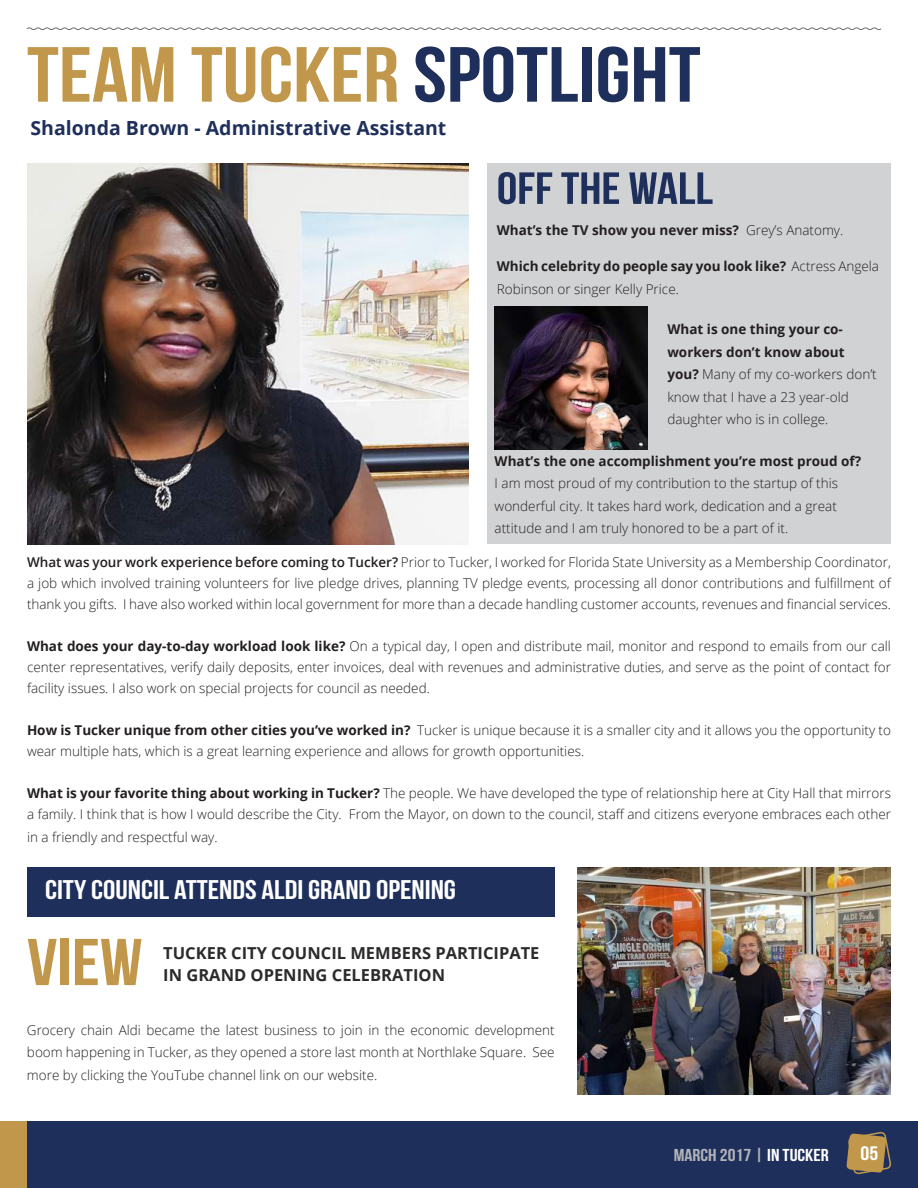
<style>
.page{position:relative;width:918px;height:1188px;background:#fff}
.page>*{position:absolute;margin:0;border:0;box-sizing:border-box;transform-origin:0 0}
.t1{font:78px "Bebas Neue";color:#c1984b;scale:1.15 1}
.t2{font:66px "Bebas Neue";color:#c1984b;scale:1.15 1}
.t3{font:45px "Bebas Neue";color:#1e2f5c;scale:1.15 1}
.t4{font:27px "Bebas Neue";color:#fff;scale:1.15 1}
.t5{font:700 19.5px "Open Sans";color:#1e2f5c}
.t6{font:19.5px "Bebas Neue";color:#fff;scale:1.15 1}
.t7{font:17.25px "Bebas Neue";color:#b2b3b7;scale:1.15 1}
.t8{font:700 16.5px "Open Sans";color:#2c2a2c}
.t9{font:300 13.5px/22.5px "Open Sans";color:#231f20;text-align:justify}
.t10{font:700 13.5px "Open Sans";color:#231f20}
.s1{color:#1e2f5c}
.s2{font-weight:300}
.s3{font-weight:700}
.s4{font-weight:600}
.s5{color:#fff}
</style>
<div class="page">
<div style="left:0;top:1122px;width:918px;height:66px;background:#1e2f5c"></div>
<div style="left:0;top:1122px;width:27px;height:66px;background:#c1984b"></div>
<svg style="left:846px;top:1132px;width:46px;height:43px"></svg>
<svg style="left:26px;top:27px;width:856px;height:3px"></svg>
<img style="left:27px;top:164px;width:441px;height:380px">
<div style="left:488px;top:164px;width:403px;height:380px;background:#d1d2d4"></div>
<img style="left:495px;top:306px;width:153px;height:144px">
<img style="left:578px;top:867px;width:313px;height:228px">
<div style="left:27px;top:867px;width:528px;height:49px;background:#1e2f5c"></div>
<h1 class="t1" style="left:27px;top:32px;width:587px">TEAM TUCKER <span class="s1">SPOTLIGHT</span></h1>
<h3 class="t5" style="left:31px;top:114px;width:417px">Shalonda Brown - Administrative Assistant</h3>
<h3 class="t3" style="left:497px;top:164px;width:190px">OFF THE WALL</h3>
<p class="t10" style="left:497px;top:221px;width:348px">What’s the TV show you never miss? <span class="s2">Grey’s Anatomy.</span></p>
<p class="t9" style="left:497px;top:255px;width:384px"><span class="s3">Which celebrity do people say you look like?</span> Actress Angela<br>Robinson or singer Kelly Price.</p>
<p class="t9" style="left:667px;top:318px;width:211px;text-align:left"><span class="s3">What is one thing your co&shy;workers don’t know about you?</span> Many of my co-workers don’t know that I have a 23 year-old daughter who is in college.</p>
<p class="t10" style="left:495px;top:451px;width:368px">What’s the one accomplishment you’re most proud of?</p>
<p class="t9" style="left:495px;top:472px;width:345px">I am most proud of my contribution to the startup of this wonderful city. It takes hard work, dedication and a great attitude and I am truly honored to be a part of it.</p>
<p class="t9" style="left:27px;top:551px;width:865px;line-height:21px"><span class="s4">What was your work experience before coming to Tucker?</span> Prior to Tucker, I worked for Florida State University as a Membership Coordinator, a job which involved training volunteers for live pledge drives, planning TV pledge events, processing all donor contributions and fulfillment of thank you gifts. I have also worked within local government for more than a decade handling customer accounts, revenues and financial services.</p>
<p class="t9" style="left:27px;top:635px;width:865px;line-height:21px"><span class="s3">What does your day-to-day workload look like?</span> On a typical day, I open and distribute mail, monitor and respond to emails from our call center representatives, verify daily deposits, enter invoices, deal with revenues and administrative duties, and serve as the point of contact for facility issues. I also work on special projects for council as needed.</p>
<p class="t9" style="left:27px;top:719px;width:865px;line-height:21px"><span class="s3">How is Tucker unique from other cities you’ve worked in?</span> Tucker is unique because it is a smaller city and it allows you the opportunity to wear multiple hats, which is a great learning experience and allows for growth opportunities.</p>
<p class="t9" style="left:27px;top:782px;width:866px;line-height:21px"><span class="s3">What is your favorite thing about working in Tucker?</span> The people. We have developed the type of relationship here at City Hall that mirrors a family. I think that is how I would describe the City. From the Mayor, on down to the council, staff and citizens everyone embraces each other</p>
<p class="t9" style="left:27px;top:825px;width:192px">in a friendly and respectful way.</p>
<h3 class="t4" style="left:45px;top:874px;width:359px">CITY COUNCIL ATTENDS ALDI GRAND OPENING</h3>
<h2 class="t2" style="left:27px;top:926px;width:102px">VIEW</h2>
<p class="t8" style="left:163px;top:941px;width:378px">TUCKER CITY COUNCIL MEMBERS PARTICIPATE</p>
<p class="t8" style="left:163px;top:964px;width:283px">IN GRAND OPENING CELEBRATION</p>
<p class="t9" style="left:27px;top:1018px;width:529px">Grocery chain Aldi became the latest business to join in the economic development boom happening in Tucker, as they opened a store last month at Northlake Square. See more by clicking the YouTube channel link on our website.</p>
<p class="t7" style="left:674px;top:1145px;width:136px">MARCH 2017 | <span class="s5">IN TUCKER</span></p>
<h3 class="t6" style="left:860px;top:1143px;width:17px">05</h3>
</div>
